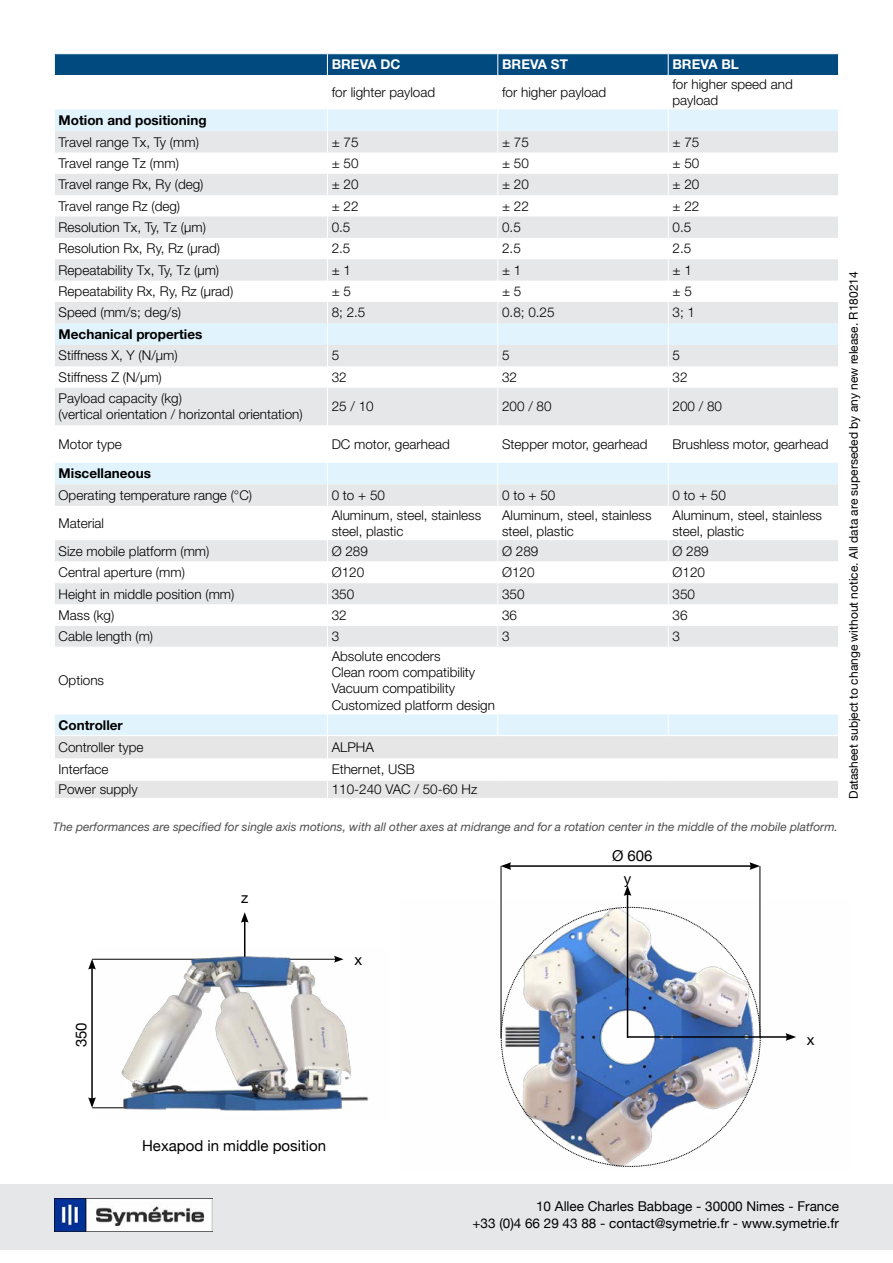
<style>
.page{position:relative;width:893px;height:1263px;background:#fff}
.page>*{position:absolute;margin:0;border:0;box-sizing:border-box;transform-origin:0 0}
.t1{font:15px "Helvetica Neue";color:#000}
.t2{font:300 13.5px/16.2px "Helvetica Neue LT Std";color:#000}
.t3{font:13.5px/16.2px "Helvetica Neue";color:#000;text-align:right}
.t4{font:700 13.5px "Helvetica Neue LT Std";color:#000}
.t5{font:700 13.5px "Helvetica Neue LT Std";color:#fff}
.t6{font:italic 12px "Helvetica Neue";color:#4d4d4f}
.t7{font:12px "Helvetica Neue";color:#000}
</style>
<div class="page">
<div style="left:0;top:1184px;width:893px;height:66px;background:#e6e7e8"></div>
<img style="left:54px;top:1198px;width:158px;height:34px">
<div style="left:55px;top:109px;width:783px;height:22px;background:#e1f4fd"></div>
<svg style="left:55px;top:131px;width:783px;height:375px"></svg>
<div style="left:54px;top:54px;width:785px;height:21px;background:#004a80"></div>
<svg style="left:327px;top:109px;width:1px;height:279px"></svg>
<svg style="left:497px;top:109px;width:1px;height:279px"></svg>
<svg style="left:668px;top:109px;width:1px;height:279px"></svg>
<hr style="left:327px;top:388px;width:1px;height:37px;background:#fff">
<hr style="left:497px;top:388px;width:1px;height:37px;background:#fff">
<hr style="left:668px;top:388px;width:1px;height:37px;background:#fff">
<hr style="left:327px;top:425px;width:1px;height:38px;background:#fff">
<hr style="left:497px;top:425px;width:1px;height:38px;background:#fff">
<hr style="left:668px;top:425px;width:1px;height:38px;background:#fff">
<svg style="left:327px;top:463px;width:1px;height:43px"></svg>
<svg style="left:497px;top:463px;width:1px;height:43px"></svg>
<svg style="left:668px;top:463px;width:1px;height:43px"></svg>
<svg style="left:55px;top:714px;width:783px;height:84px"></svg>
<svg style="left:55px;top:540px;width:783px;height:107px"></svg>
<hr style="left:509px;top:865px;width:243px;height:2px;background:#000">
<svg style="left:501px;top:862px;width:10px;height:8px"></svg>
<svg style="left:749px;top:862px;width:11px;height:8px"></svg>
<hr style="left:91px;top:967px;width:2px;height:133px;background:#000">
<svg style="left:88px;top:1097px;width:8px;height:11px"></svg>
<svg style="left:88px;top:959px;width:8px;height:10px"></svg>
<hr style="left:501px;top:866px;width:1px;height:172px;background:#000">
<hr style="left:92px;top:1107px;width:68px;height:1px;background:#000">
<hr style="left:760px;top:866px;width:1px;height:172px;background:#000">
<hr style="left:244px;top:920px;width:1px;height:38px;background:#000">
<svg style="left:241px;top:912px;width:8px;height:11px"></svg>
<hr style="left:627px;top:893px;width:1px;height:145px;background:#000">
<svg style="left:624px;top:885px;width:7px;height:11px"></svg>
<hr style="left:627px;top:1036px;width:161px;height:2px;background:#000">
<svg style="left:786px;top:1033px;width:10px;height:8px"></svg>
<hr style="left:92px;top:959px;width:124px;height:1px;background:#000">
<img style="left:96px;top:948px;width:273px;height:163px">
<img style="left:501px;top:907px;width:260px;height:260px">
<p class="t5" style="left:332px;top:56px;width:70px">BREVA DC</p>
<p class="t5" style="left:502px;top:56px;width:67px">BREVA ST</p>
<p class="t5" style="left:672px;top:56px;width:68px">BREVA BL</p>
<p class="t2" style="left:332px;top:84px;width:105px">for lighter payload</p>
<p class="t2" style="left:502px;top:84px;width:106px">for higher payload</p>
<p class="t2" style="left:672px;top:76px;width:122px">for higher speed and payload</p>
<p class="t4" style="left:59px;top:112px;width:149px">Motion and positioning</p>
<p class="t2" style="left:59px;top:133px;width:142px">Travel range Tx, Ty (mm)</p>
<p class="t2" style="left:332px;top:133px;width:28px">± 75</p>
<p class="t2" style="left:502px;top:133px;width:28px">± 75</p>
<p class="t2" style="left:672px;top:133px;width:28px">± 75</p>
<p class="t2" style="left:59px;top:155px;width:122px">Travel range Tz (mm)</p>
<p class="t2" style="left:332px;top:155px;width:28px">± 50</p>
<p class="t2" style="left:502px;top:155px;width:28px">± 50</p>
<p class="t2" style="left:672px;top:155px;width:28px">± 50</p>
<p class="t2" style="left:59px;top:176px;width:146px">Travel range Rx, Ry (deg)</p>
<p class="t2" style="left:332px;top:176px;width:28px">± 20</p>
<p class="t2" style="left:502px;top:176px;width:28px">± 20</p>
<p class="t2" style="left:672px;top:176px;width:28px">± 20</p>
<p class="t2" style="left:59px;top:197px;width:123px">Travel range Rz (deg)</p>
<p class="t2" style="left:332px;top:197px;width:28px">± 22</p>
<p class="t2" style="left:502px;top:197px;width:28px">± 22</p>
<p class="t2" style="left:672px;top:197px;width:28px">± 22</p>
<p class="t2" style="left:59px;top:219px;width:149px">Resolution Tx, Ty, Tz (µm)</p>
<p class="t2" style="left:332px;top:219px;width:20px">0.5</p>
<p class="t2" style="left:502px;top:219px;width:20px">0.5</p>
<p class="t2" style="left:672px;top:219px;width:20px">0.5</p>
<p class="t2" style="left:59px;top:240px;width:163px">Resolution Rx, Ry, Rz (µrad)</p>
<p class="t2" style="left:332px;top:240px;width:20px">2.5</p>
<p class="t2" style="left:502px;top:240px;width:20px">2.5</p>
<p class="t2" style="left:672px;top:240px;width:20px">2.5</p>
<p class="t2" style="left:59px;top:262px;width:162px">Repeatability Tx, Ty, Tz (µm)</p>
<p class="t2" style="left:332px;top:262px;width:21px">± 1</p>
<p class="t2" style="left:502px;top:262px;width:21px">± 1</p>
<p class="t2" style="left:672px;top:262px;width:21px">± 1</p>
<p class="t2" style="left:59px;top:283px;width:176px">Repeatability Rx, Ry, Rz (µrad)</p>
<p class="t2" style="left:332px;top:283px;width:21px">± 5</p>
<p class="t2" style="left:502px;top:283px;width:21px">± 5</p>
<p class="t2" style="left:672px;top:283px;width:21px">± 5</p>
<p class="t2" style="left:59px;top:304px;width:124px">Speed (mm/s; deg/s)</p>
<p class="t2" style="left:332px;top:304px;width:35px">8; 2.5</p>
<p class="t2" style="left:502px;top:304px;width:54px">0.8; 0.25</p>
<p class="t2" style="left:672px;top:304px;width:24px">3; 1</p>
<p class="t4" style="left:59px;top:326px;width:145px">Mechanical properties</p>
<p class="t2" style="left:59px;top:347px;width:121px">Stiffness X, Y (N/µm)</p>
<p class="t2" style="left:332px;top:347px;width:9px">5</p>
<p class="t2" style="left:502px;top:347px;width:9px">5</p>
<p class="t2" style="left:672px;top:347px;width:9px">5</p>
<p class="t2" style="left:59px;top:369px;width:105px">Stiffness Z (N/µm)</p>
<p class="t2" style="left:332px;top:369px;width:17px">32</p>
<p class="t2" style="left:502px;top:369px;width:17px">32</p>
<p class="t2" style="left:672px;top:369px;width:17px">32</p>
<p class="t2" style="left:59px;top:390px;width:246px">Payload capacity (kg)<br>(vertical orientation / horizontal orientation)</p>
<p class="t2" style="left:332px;top:398px;width:44px">25 / 10</p>
<p class="t2" style="left:502px;top:398px;width:51px">200 / 80</p>
<p class="t2" style="left:672px;top:398px;width:51px">200 / 80</p>
<p class="t2" style="left:59px;top:436px;width:65px">Motor type</p>
<p class="t2" style="left:332px;top:436px;width:120px">DC motor, gearhead</p>
<p class="t2" style="left:502px;top:436px;width:147px">Stepper motor, gearhead</p>
<p class="t2" style="left:672px;top:436px;width:158px">Brushless motor, gearhead</p>
<p class="t4" style="left:59px;top:465px;width:94px">Miscellaneous</p>
<p class="t2" style="left:59px;top:487px;width:195px">Operating temperature range (°C)</p>
<p class="t2" style="left:332px;top:487px;width:55px">0 to + 50</p>
<p class="t2" style="left:502px;top:487px;width:55px">0 to + 50</p>
<p class="t2" style="left:672px;top:487px;width:55px">0 to + 50</p>
<p class="t2" style="left:59px;top:515px;width:47px">Material</p>
<p class="t2" style="left:332px;top:506px;width:151px">Aluminum, steel, stainless steel, plastic</p>
<p class="t2" style="left:502px;top:506px;width:151px">Aluminum, steel, stainless steel, plastic</p>
<p class="t2" style="left:672px;top:506px;width:151px">Aluminum, steel, stainless steel, plastic</p>
<p class="t2" style="left:59px;top:542px;width:152px">Size mobile platform (mm)</p>
<p class="t2" style="left:332px;top:542px;width:38px">Ø 289</p>
<p class="t2" style="left:502px;top:542px;width:38px">Ø 289</p>
<p class="t2" style="left:672px;top:542px;width:38px">Ø 289</p>
<p class="t2" style="left:59px;top:564px;width:128px">Central aperture (mm)</p>
<p class="t2" style="left:332px;top:564px;width:34px">Ø120</p>
<p class="t2" style="left:502px;top:564px;width:34px">Ø120</p>
<p class="t2" style="left:672px;top:564px;width:34px">Ø120</p>
<p class="t2" style="left:59px;top:585px;width:177px">Height in middle position (mm)</p>
<p class="t2" style="left:332px;top:585px;width:24px">350</p>
<p class="t2" style="left:502px;top:585px;width:24px">350</p>
<p class="t2" style="left:672px;top:585px;width:24px">350</p>
<p class="t2" style="left:59px;top:607px;width:57px">Mass (kg)</p>
<p class="t2" style="left:332px;top:607px;width:17px">32</p>
<p class="t2" style="left:502px;top:607px;width:17px">36</p>
<p class="t2" style="left:672px;top:607px;width:17px">36</p>
<p class="t2" style="left:59px;top:628px;width:96px">Cable length (m)</p>
<p class="t2" style="left:332px;top:628px;width:9px">3</p>
<p class="t2" style="left:502px;top:628px;width:9px">3</p>
<p class="t2" style="left:672px;top:628px;width:9px">3</p>
<p class="t2" style="left:59px;top:672px;width:47px">Options</p>
<p class="t2" style="left:332px;top:648px;width:165px">Absolute encoders<br>Clean room compatibility<br>Vacuum compatibility<br>Customized platform design</p>
<p class="t4" style="left:59px;top:716px;width:66px">Controller</p>
<p class="t2" style="left:59px;top:739px;width:86px">Controller type</p>
<p class="t2" style="left:332px;top:739px;width:44px">ALPHA</p>
<p class="t2" style="left:59px;top:761px;width:52px">Interface</p>
<p class="t2" style="left:332px;top:761px;width:85px">Ethernet, USB</p>
<p class="t2" style="left:59px;top:781px;width:81px">Power supply</p>
<p class="t2" style="left:332px;top:781px;width:147px">110-240 VAC / 50-60 Hz</p>
<p class="t6" style="left:53px;top:819px;width:786px">The performances are specified for single axis motions, with all other axes at midrange and for a rotation center in the middle of the mobile platform.</p>
<p class="t1" style="left:612px;top:846px;width:42px">Ø 606</p>
<p class="t1" style="left:241px;top:888px;width:9px">z</p>
<p class="t1" style="left:624px;top:870px;width:9px">y</p>
<p class="t7" style="left:846px;top:799px;width:529px;rotate:-90deg">Datasheet subject to change without notice. All data are superseded by any new release. R180214</p>
<p class="t1" style="left:354px;top:951px;width:9px">x</p>
<p class="t1" style="left:72px;top:1047px;width:27px;rotate:-90deg">350</p>
<p class="t1" style="left:807px;top:1031px;width:9px">x</p>
<p class="t1" style="left:142px;top:1137px;width:185px">Hexapod in middle position</p>
<p class="t3" style="left:472px;top:1198px;width:368px">10 Allee Charles Babbage - 30000 Nimes - France<br>+33 (0)4 66 29 43 88 - contact@symetrie.fr - www.symetrie.fr</p>
</div>
